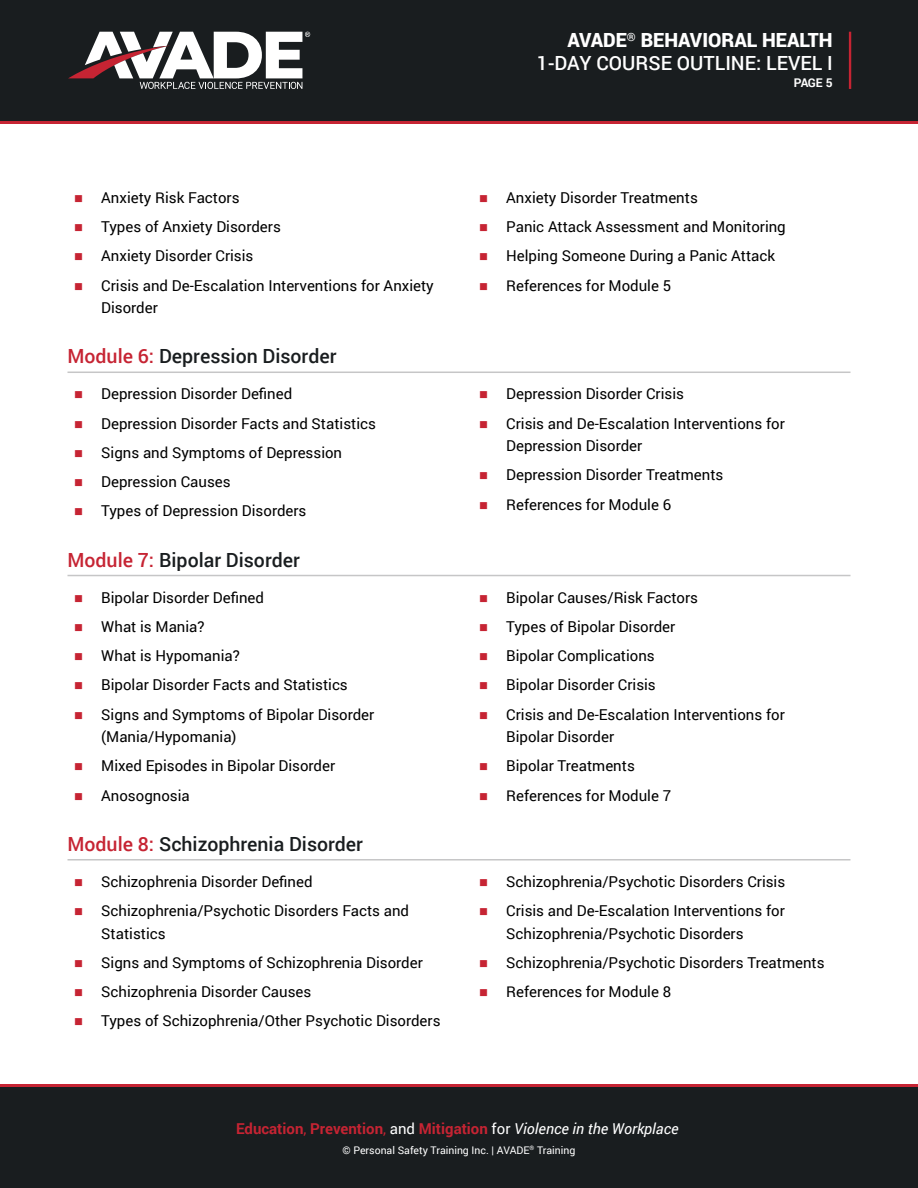
<style>
.page{position:relative;width:918px;height:1188px;background:#fff}
.page>*{position:absolute;margin:0;border:0;box-sizing:border-box;transform-origin:0 0}
.t1{font:500 19.5px "Roboto";color:#191d1f}
.t2{font:500 19.5px/22.5px "Roboto";color:#fff;text-align:right}
.t3{font:15px/22.5px "Roboto";color:#000}
.t4{font:700 15px "Roboto";color:#c62433}
.t5{font:700 12px "Roboto";color:#fff}
.t6{font:10.5px "Roboto";color:#fff}
.s1{font-weight:900}
.s2{color:#c62433}
.s3{font-weight:400}
.s4{font-weight:400;color:#fff}
.s5{font-weight:400;font-style:italic;color:#fff}
</style>
<div class="page">
<div style="left:0;top:10px;width:918px;height:114px;background:#c62433"></div>
<div style="left:0;top:0;width:918px;height:121px;background:#191d1f"></div>
<svg style="left:68px;top:32px;width:242px;height:57px"></svg>
<hr style="left:849px;top:32px;width:2px;height:57px;background:#c62433">
<div style="left:0;top:1084px;width:918px;height:62px;background:#c62433"></div>
<div style="left:0;top:1087px;width:918px;height:101px;background:#191d1f"></div>
<hr style="left:68px;top:372px;width:782px;height:1px;background:#c6c6c7">
<hr style="left:68px;top:575px;width:782px;height:1px;background:#c6c6c7">
<hr style="left:68px;top:859px;width:782px;height:2px;background:#c6c6c7">
<h1 class="t2" style="left:537px;top:28px;width:297px"><span class="s1">AVADE</span><sup>®</sup> <span class="s1">BEHAVIORAL HEALTH<br></span>1-DAY COURSE OUTLINE: LEVEL I</h1>
<p class="t5" style="left:794px;top:75px;width:40px">PAGE 5</p>
<p class="t3" style="left:74px;top:186px;width:167px"><span class="s2">■</span> Anxiety Risk Factors</p>
<p class="t3" style="left:74px;top:215px;width:208px"><span class="s2">■</span> Types of Anxiety Disorders</p>
<p class="t3" style="left:74px;top:244px;width:181px"><span class="s2">■</span> Anxiety Disorder Crisis</p>
<p class="t3" style="left:101px;top:274px;width:334px;text-indent:-27px"><span class="s2">■</span> Crisis and De-Escalation Interventions for Anxiety<br>Disorder</p>
<h1 class="t1" style="left:68px;top:343px;width:270px"><span class="s2">Module 6:</span> Depression Disorder</h1>
<p class="t3" style="left:74px;top:382px;width:220px"><span class="s2">■</span> Depression Disorder Defined</p>
<p class="t3" style="left:74px;top:412px;width:303px"><span class="s2">■</span> Depression Disorder Facts and Statistics</p>
<p class="t3" style="left:74px;top:441px;width:269px"><span class="s2">■</span> Signs and Symptoms of Depression</p>
<p class="t3" style="left:74px;top:470px;width:158px"><span class="s2">■</span> Depression Causes</p>
<p class="t3" style="left:74px;top:499px;width:234px"><span class="s2">■</span> Types of Depression Disorders</p>
<h1 class="t1" style="left:68px;top:546px;width:234px"><span class="s2">Module 7:</span> Bipolar Disorder</h1>
<p class="t3" style="left:74px;top:586px;width:191px"><span class="s2">■</span> Bipolar Disorder Defined</p>
<p class="t3" style="left:74px;top:615px;width:132px"><span class="s2">■</span> What is Mania?</p>
<p class="t3" style="left:74px;top:644px;width:167px"><span class="s2">■</span> What is Hypomania?</p>
<p class="t3" style="left:74px;top:673px;width:275px"><span class="s2">■</span> Bipolar Disorder Facts and Statistics</p>
<p class="t3" style="left:101px;top:703px;width:275px;text-indent:-27px"><span class="s2">■</span> Signs and Symptoms of Bipolar Disorder (Mania/Hypomania)</p>
<p class="t3" style="left:74px;top:754px;width:262px"><span class="s2">■</span> Mixed Episodes in Bipolar Disorder</p>
<p class="t3" style="left:74px;top:784px;width:117px"><span class="s2">■</span> Anosognosia</p>
<h1 class="t1" style="left:68px;top:830px;width:297px"><span class="s2">Module 8:</span> Schizophrenia Disorder</h1>
<p class="t3" style="left:74px;top:870px;width:240px"><span class="s2">■</span> Schizophrenia Disorder Defined</p>
<p class="t3" style="left:101px;top:899px;width:309px;text-indent:-27px"><span class="s2">■</span> Schizophrenia/Psychotic Disorders Facts and<br>Statistics</p>
<p class="t3" style="left:74px;top:951px;width:350px"><span class="s2">■</span> Signs and Symptoms of Schizophrenia Disorder</p>
<p class="t3" style="left:74px;top:980px;width:239px"><span class="s2">■</span> Schizophrenia Disorder Causes</p>
<p class="t3" style="left:74px;top:1009px;width:368px"><span class="s2">■</span> Types of Schizophrenia/Other Psychotic Disorders</p>
<p class="t3" style="left:479px;top:186px;width:220px"><span class="s2">■</span> Anxiety Disorder Treatments</p>
<p class="t3" style="left:479px;top:215px;width:308px"><span class="s2">■</span> Panic Attack Assessment and Monitoring</p>
<p class="t3" style="left:479px;top:244px;width:297px"><span class="s2">■</span> Helping Someone During a Panic Attack</p>
<p class="t3" style="left:479px;top:274px;width:193px"><span class="s2">■</span> References for Module 5</p>
<p class="t3" style="left:479px;top:382px;width:206px"><span class="s2">■</span> Depression Disorder Crisis</p>
<p class="t3" style="left:506px;top:412px;width:280px;text-indent:-27px"><span class="s2">■</span> Crisis and De-Escalation Interventions for<br>Depression Disorder</p>
<p class="t3" style="left:479px;top:463px;width:246px"><span class="s2">■</span> Depression Disorder Treatments</p>
<p class="t3" style="left:479px;top:493px;width:193px"><span class="s2">■</span> References for Module 6</p>
<p class="t3" style="left:479px;top:586px;width:220px"><span class="s2">■</span> Bipolar Causes/Risk Factors</p>
<p class="t3" style="left:479px;top:615px;width:198px"><span class="s2">■</span> Types of Bipolar Disorder</p>
<p class="t3" style="left:479px;top:644px;width:177px"><span class="s2">■</span> Bipolar Complications</p>
<p class="t3" style="left:479px;top:673px;width:178px"><span class="s2">■</span> Bipolar Disorder Crisis</p>
<p class="t3" style="left:506px;top:703px;width:280px;text-indent:-27px"><span class="s2">■</span> Crisis and De-Escalation Interventions for<br>Bipolar Disorder</p>
<p class="t3" style="left:479px;top:754px;width:157px"><span class="s2">■</span> Bipolar Treatments</p>
<p class="t3" style="left:479px;top:784px;width:193px"><span class="s2">■</span> References for Module 7</p>
<p class="t3" style="left:479px;top:870px;width:308px"><span class="s2">■</span> Schizophrenia/Psychotic Disorders Crisis</p>
<p class="t3" style="left:506px;top:899px;width:280px;text-indent:-27px"><span class="s2">■</span> Crisis and De-Escalation Interventions for<br>Schizophrenia/Psychotic Disorders</p>
<p class="t3" style="left:479px;top:951px;width:347px"><span class="s2">■</span> Schizophrenia/Psychotic Disorders Treatments</p>
<p class="t3" style="left:479px;top:980px;width:193px"><span class="s2">■</span> References for Module 8</p>
<p class="t4" style="left:236px;top:1118px;width:444px">Education<span class="s3">,</span> Prevention<span class="s3">,</span> <span class="s4">and</span> Mitigation <span class="s4">for</span> <span class="s5">Violence in the Workplace</span></p>
<p class="t6" style="left:343px;top:1143px;width:234px">© Personal Safety Training Inc. | AVADE<sup>®</sup> Training</p>
</div>
